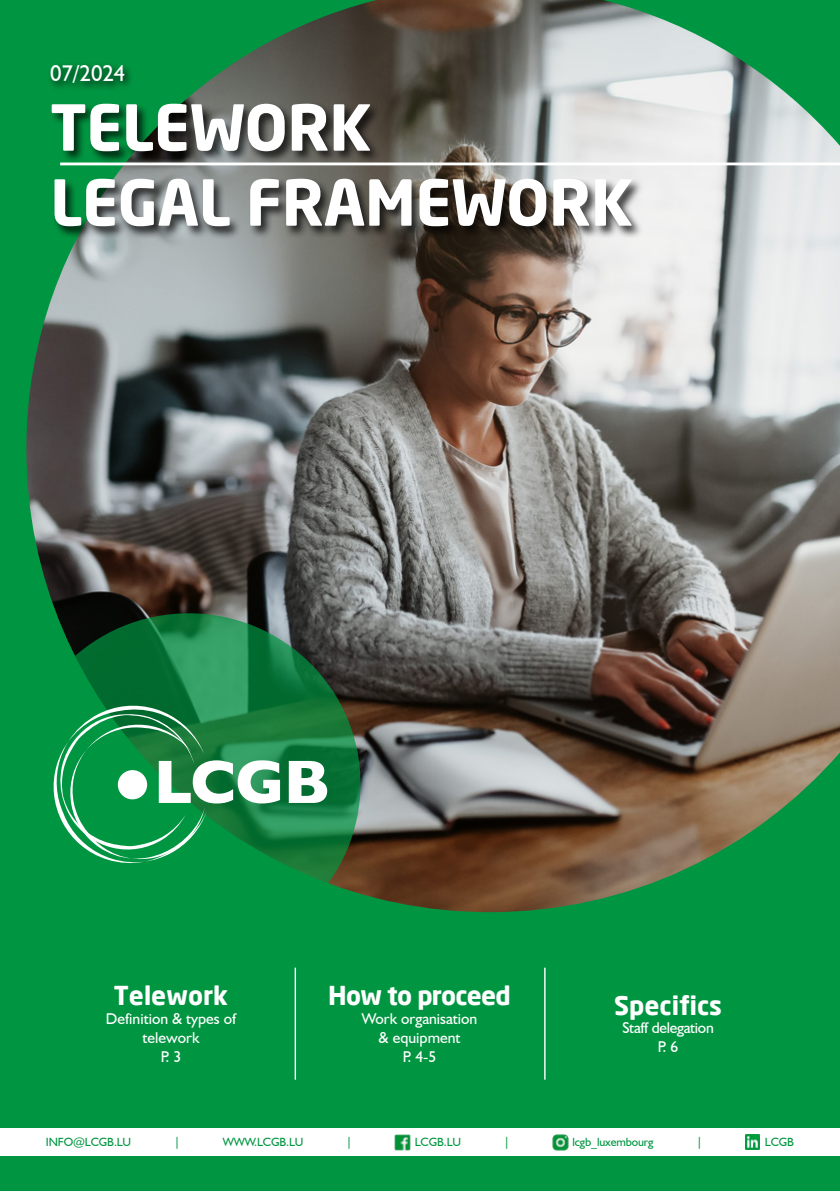
<style>
.page{position:relative;width:840px;height:1191px;background:#fff}
.page>*{position:absolute;margin:0;border:0;box-sizing:border-box;transform-origin:0 0}
.t1{font:700 62.4px/75px "Neo Sans";letter-spacing:-.01em;color:#fff}
.t2{font:700 25.6px "Neo Sans";color:#fff}
.t3{font:700 25.6px "Neo Sans";letter-spacing:-.03em;color:#fff}
.t4{font:22.8px "Humanist 521 BT";color:#fff}
.t5{font:15.6px/18.8px "Humanist 521 BT";color:#fff;text-align:center}
.t6{font:15.6px/18.8px "Humanist 521 BT";letter-spacing:-.02em;color:#fff;text-align:center}
.t7{font:11.8px "Humanist 521 BT";letter-spacing:-.01em;color:#009641}
</style>
<div class="page">
<div style="left:0;top:0;width:839px;height:1191px;background:#009641"></div>
<img style="left:26px;top:0;width:813px;height:912px">
<svg style="left:17px;top:613px;width:343px;height:341px"></svg>
<hr style="left:60px;top:162px;width:779px;height:3px;background:#fff">
<div style="left:46px;top:61px;width:88px;height:32px;background:#000;opacity:.8"></div>
<svg style="left:51px;top:703px;width:229px;height:161px"></svg>
<svg style="left:288px;top:761px;width:39px;height:42px;background:#c0dacb"></svg>
<div style="left:50px;top:102px;width:593px;height:137px;background:#000;opacity:.75"></div>
<hr style="left:294px;top:967px;width:2px;height:112px;background:#fff">
<hr style="left:544px;top:967px;width:1px;height:112px;background:#fff">
<div style="left:0;top:1128px;width:839px;height:27px;background:#fff"></div>
<img style="left:395px;top:1134px;width:16px;height:16px">
<img style="left:552px;top:1134px;width:17px;height:16px">
<img style="left:745px;top:1134px;width:14px;height:15px">
<h3 class="t4" style="left:50px;top:59px;width:77px">07/2024</h3>
<h1 class="t1" style="left:50px;top:88px;width:584px">TELEWORK<br>LEGAL FRAMEWORK</h1>
<h2 class="t2" style="left:114px;top:979px;width:116px">Telework</h2>
<p class="t5" style="left:106px;top:1009px;width:132px">Definition &amp; types of telework<br>P. 3</p>
<h2 class="t3" style="left:328px;top:979px;width:184px">How to proceed</h2>
<p class="t5" style="left:361px;top:1009px;width:117px">Work organisation &amp; equipment<br>P. 4-5</p>
<h2 class="t2" style="left:613px;top:988px;width:109px">Specifics</h2>
<p class="t6" style="left:622px;top:1018px;width:93px">Staff delegation<br>P. 6</p>
<p class="t7" style="left:46px;top:1134px;width:87px">INFO@LCGB.LU</p>
<p class="t7" style="left:174px;top:1134px;width:7px">|</p>
<p class="t7" style="left:223px;top:1134px;width:82px">WWW.LCGB.LU</p>
<p class="t7" style="left:346px;top:1134px;width:7px">|</p>
<p class="t7" style="left:414px;top:1134px;width:48px">LCGB.LU</p>
<p class="t7" style="left:503px;top:1134px;width:7px">|</p>
<p class="t7" style="left:572px;top:1134px;width:83px">lcgb_luxembourg</p>
<p class="t7" style="left:696px;top:1134px;width:7px">|</p>
<p class="t7" style="left:764px;top:1134px;width:31px">LCGB</p>
</div>
